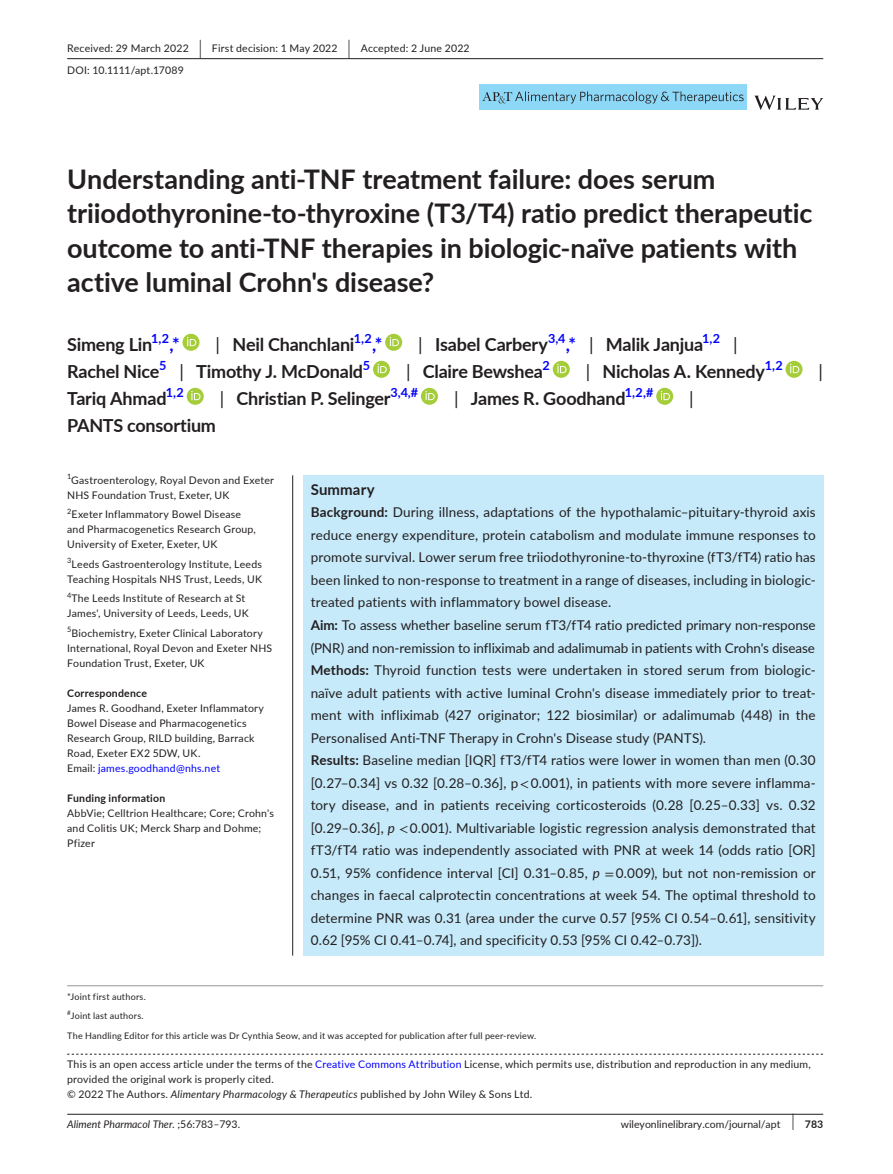
<style>
.page{position:relative;width:893px;height:1174px;background:#fff}
.page>*{position:absolute;margin:0;border:0;box-sizing:border-box;transform-origin:0 0}
.t1{font:700 27px/34.5px "Lato";letter-spacing:-.005em;color:#231f20}
.t2{font:700 18px "Lato";letter-spacing:-.01em;color:#231f20}
.t3{font:18px "Lato";color:#231f20}
.t4{font:700 15px "Lato";letter-spacing:.01em;color:#231f20}
.t5{font:13.5px/22.5px "Lato";letter-spacing:.01em;color:#231f20}
.t6{font:10.5px/15px "Lato";letter-spacing:.02em;color:#231f20}
.t7{font:10.5px "Lato";color:#231f20}
.t8{font:italic 10.5px "Lato";color:#231f20}
.t9{font:700 10.5px "Lato";letter-spacing:.02em;color:#231f20}
.t10{font:9px/19.5px "Lato";letter-spacing:.025em;color:#231f20}
.s1{font-size:19.65px}
.s2{color:#00f}
.s3{font-weight:400}
.s4{font-weight:700}
.s5{font-family:"STIX"}
.s6{font-style:italic}
.s7{font-style:normal}
.s8{font-size:17.4px}
</style>
<div class="page">
<hr style="left:67px;top:1113px;width:756px;height:1px;background:#231f20">
<svg style="left:754px;top:96px;width:69px;height:14px"></svg>
<div style="left:480px;top:84px;width:267px;height:26px;background:#8dd7f7"></div>
<svg style="left:482px;top:91px;width:262px;height:13px"></svg>
<hr style="left:67px;top:58px;width:756px;height:1px;background:#231f20">
<svg style="left:182px;top:334px;width:18px;height:17px"></svg>
<svg style="left:187px;top:337px;width:9px;height:9px"></svg>
<svg style="left:385px;top:334px;width:17px;height:17px"></svg>
<svg style="left:390px;top:337px;width:9px;height:9px"></svg>
<svg style="left:373px;top:361px;width:17px;height:17px"></svg>
<svg style="left:378px;top:364px;width:9px;height:9px"></svg>
<div style="left:553px;top:361px;width:17px;height:17px;background:#a5cd39;border-radius:50%"></div>
<svg style="left:557px;top:364px;width:10px;height:9px"></svg>
<svg style="left:785px;top:361px;width:17px;height:17px"></svg>
<svg style="left:790px;top:364px;width:9px;height:9px"></svg>
<div style="left:187px;top:388px;width:17px;height:17px;background:#a5cd39;border-radius:50%"></div>
<svg style="left:191px;top:391px;width:10px;height:9px"></svg>
<div style="left:421px;top:388px;width:17px;height:17px;background:#a5cd39;border-radius:50%"></div>
<svg style="left:425px;top:391px;width:10px;height:9px"></svg>
<div style="left:656px;top:388px;width:17px;height:17px;background:#a5cd39;border-radius:50%"></div>
<svg style="left:661px;top:391px;width:9px;height:9px"></svg>
<div style="left:303px;top:475px;width:520px;height:480px;background:#c6eafa"></div>
<hr style="left:292px;top:475px;width:1px;height:480px;background:#231f20">
<svg style="left:67px;top:1053px;width:756px;height:1px"></svg>
<hr style="left:67px;top:985px;width:756px;height:1px;background:#939598">
<p class="t6" style="left:67px;top:37px;width:404px;line-height:21.8px">Received: 29 March 2022 <span class="s1">|</span> First decision: 1 May 2022 <span class="s1">|</span> Accepted: 2 June 2022<br>DOI: 10.1111/apt.17089</p>
<h1 class="t1" style="left:67px;top:160px;width:747px">Understanding anti-TNF treatment failure: does serum triiodothyronine-to-thyroxine (T3/T4) ratio predict therapeutic outcome to anti-TNF therapies in biologic-naïve patients with active luminal Crohn's disease?</h1>
<h2 class="t2" style="left:67px;top:331px;width:114px">Simeng Lin<sup>1,2</sup><span class="s2">,*</span></h2>
<h2 class="t2" style="left:216px;top:331px;width:168px"><span class="s3">|</span> Neil Chanchlani<sup>1,2</sup><span class="s2">,*</span></h2>
<h2 class="t2" style="left:418px;top:331px;width:321px"><span class="s3">|</span> Isabel Carbery<sup>3,4</sup><span class="s2">,*</span> <span class="s3">|</span> Malik Janjua<sup>1,2</sup> <span class="s3">|</span></h2>
<h2 class="t2" style="left:67px;top:358px;width:304px">Rachel Nice<sup>5</sup> <span class="s3">|</span> Timothy J. McDonald<sup>5</sup></h2>
<h2 class="t2" style="left:406px;top:358px;width:145px"><span class="s3">|</span> Claire Bewshea<sup>2</sup></h2>
<h2 class="t2" style="left:586px;top:358px;width:198px"><span class="s3">|</span> Nicholas A. Kennedy<sup>1,2</sup></h2>
<h2 class="t3" style="left:819px;top:358px;width:6px">|</h2>
<h2 class="t2" style="left:67px;top:385px;width:118px">Tariq Ahmad<sup>1,2</sup></h2>
<h2 class="t2" style="left:220px;top:385px;width:200px"><span class="s3">|</span> Christian P. Selinger<sup>3,4,#</sup></h2>
<h2 class="t2" style="left:454px;top:385px;width:201px"><span class="s3">|</span> James R. Goodhand<sup>1,2,#</sup></h2>
<h2 class="t3" style="left:689px;top:385px;width:6px">|</h2>
<h2 class="t2" style="left:67px;top:412px;width:150px">PANTS consortium</h2>
<p class="t6" style="left:67px;top:472px;width:208px"><sup>1</sup>Gastroenterology, Royal Devon and Exeter<br>NHS Foundation Trust, Exeter, UK</p>
<p class="t6" style="left:67px;top:506px;width:190px"><sup>2</sup>Exeter Inflammatory Bowel Disease and Pharmacogenetics Research Group,<br>University of Exeter, Exeter, UK</p>
<p class="t6" style="left:67px;top:556px;width:196px"><sup>3</sup>Leeds Gastroenterology Institute, Leeds<br>Teaching Hospitals NHS Trust, Leeds, UK</p>
<p class="t6" style="left:67px;top:590px;width:183px"><sup>4</sup>The Leeds Institute of Research at St<br>James', University of Leeds, Leeds, UK</p>
<p class="t6" style="left:67px;top:625px;width:207px"><sup>5</sup>Biochemistry, Exeter Clinical Laboratory<br>International, Royal Devon and Exeter NHS<br>Foundation Trust, Exeter, UK</p>
<p class="t9" style="left:67px;top:685px;width:81px">Correspondence</p>
<p class="t6" style="left:67px;top:700px;width:198px">James R. Goodhand, Exeter Inflammatory Bowel Disease and Pharmacogenetics Research Group, RILD building, Barrack Road, Exeter EX2 5DW, UK.<br>Email: <span class="s2">james.goodhand@nhs.net</span></p>
<p class="t9" style="left:67px;top:790px;width:100px">Funding information</p>
<p class="t6" style="left:67px;top:805px;width:208px">AbbVie; Celltrion Healthcare; Core; Crohn's and Colitis UK; Merck Sharp and Dohme;<br>Pfizer</p>
<p class="t4" style="left:311px;top:478px;width:66px">Summary</p>
<p class="t5" style="left:311px;top:501px;width:507px"><span class="s4">Background:</span> During illness, adaptations of the hypothalamic–pituitary-thyroid axis reduce energy expenditure, protein catabolism and modulate immune responses to promote survival. Lower serum free triiodothyronine-to-thyroxine (fT3/fT4) ratio has been linked to non-response to treatment in a range of diseases, including in biologic&shy;treated patients with inflammatory bowel disease.<br><span class="s4">Aim:</span> To assess whether baseline serum fT3/fT4 ratio predicted primary non-response (PNR) and non-remission to infliximab and adalimumab in patients with Crohn's disease <span class="s4">Methods:</span> Thyroid function tests were undertaken in stored serum from biologic&shy;naïve adult patients with active luminal Crohn's disease immediately prior to treat&shy;ment with infliximab (427 originator; 122 biosimilar) or adalimumab (448) in the Personalised Anti-TNF Therapy in Crohn's Disease study (PANTS).<br><span class="s4">Results:</span> Baseline median [IQR] fT3/fT4 ratios were lower in women than men (0.30 [0.27–0.34] vs 0.32 [0.28–0.36], p <span class="s5">&lt;</span> 0.001), in patients with more severe inflamma&shy;tory disease, and in patients receiving corticosteroids (0.28 [0.25–0.33] vs. 0.32 [0.29–0.36], <span class="s6">p</span> <span class="s5">&lt;</span> 0.001). Multivariable logistic regression analysis demonstrated that fT3/fT4 ratio was independently associated with PNR at week 14 (odds ratio [OR] 0.51, 95% confidence interval [CI] 0.31–0.85, <span class="s6">p</span> <span class="s5">=</span> 0.009), but not non-remission or changes in faecal calprotectin concentrations at week 54. The optimal threshold to determine PNR was 0.31 (area under the curve 0.57 [95% CI 0.54–0.61], sensitivity 0.62 [95% CI 0.41–0.74], and specificity 0.53 [95% CI 0.42–0.73]).</p>
<p class="t10" style="left:67px;top:986px;width:471px">*Joint first authors.<br><sup>#</sup>Joint last authors.<br>The Handling Editor for this article was Dr Cynthia Seow, and it was accepted for publication after full peer-review.</p>
<p class="t6" style="left:67px;top:1056px;width:745px">This is an open access article under the terms of the <span class="s2">Creative Commons Attribution</span> License, which permits use, distribution and reproduction in any medium, provided the original work is properly cited.<br>© 2022 The Authors. <span class="s6">Alimentary Pharmacology &amp; Therapeutics</span> published by John Wiley &amp; Sons Ltd.</p>
<p class="t8" style="left:67px;top:1116px;width:174px">Aliment Pharmacol Ther. <span class="s7">;56:783–793.</span></p>
<p class="t7" style="left:621px;top:1116px;width:204px">wileyonlinelibrary.com/journal/apt <span class="s8">|</span> <span class="s4">783</span></p>
</div>
